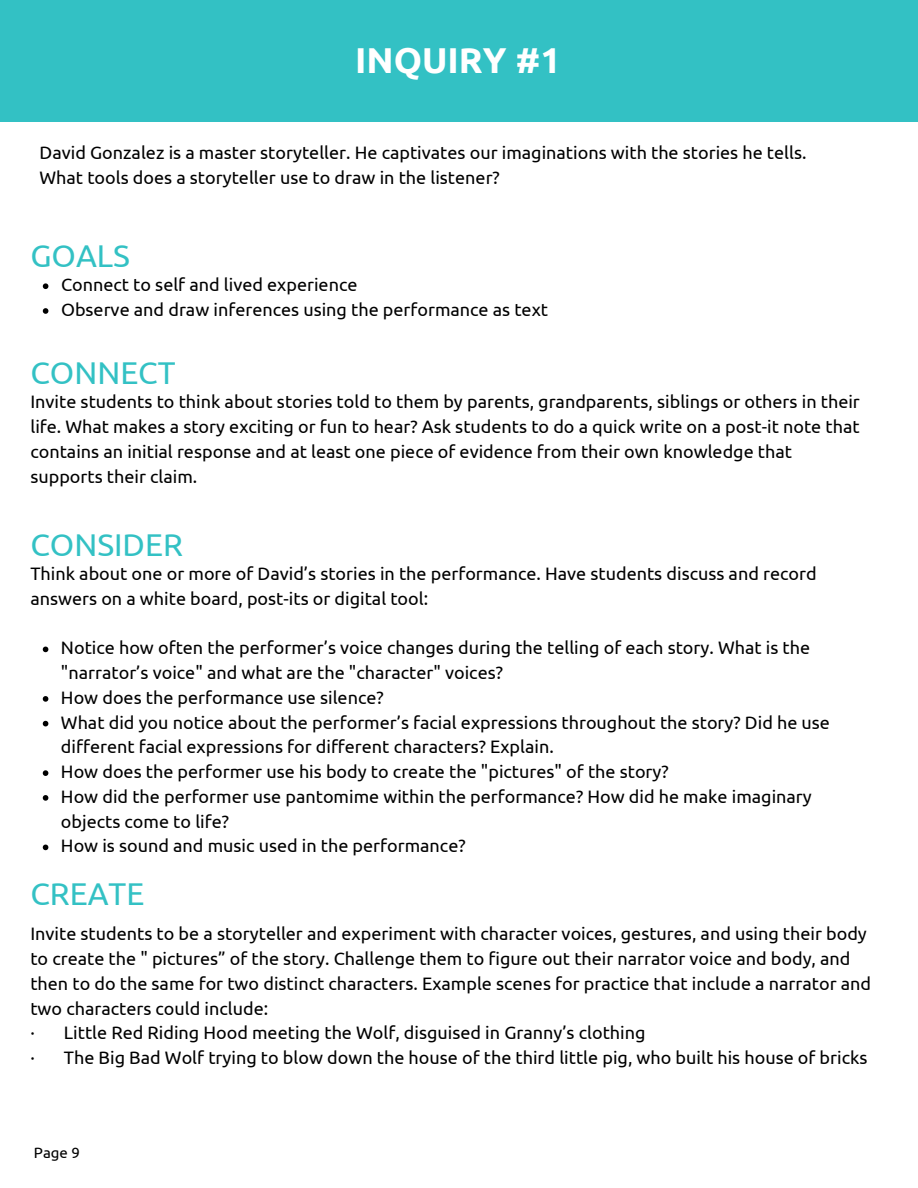
<style>
.page{position:relative;width:918px;height:1188px;background:#fff}
.page>*{position:absolute;margin:0;border:0;box-sizing:border-box;transform-origin:0 0}
.t1{font:700 36px "Ubuntu";color:#fff}
.t2{font:31.5px "Ubuntu";color:#33c1c4}
.t3{font:18px/24.8px "Ubuntu";color:#000}
.t4{font:15px "Ubuntu";color:#000}
</style>
<div class="page">
<div style="left:0;top:0;width:918px;height:121px;background:#33c1c4"></div>
<svg style="left:43px;top:283px;width:5px;height:6px"></svg>
<svg style="left:43px;top:308px;width:5px;height:6px"></svg>
<svg style="left:43px;top:647px;width:5px;height:5px"></svg>
<svg style="left:43px;top:696px;width:5px;height:6px"></svg>
<svg style="left:43px;top:721px;width:5px;height:5px"></svg>
<svg style="left:43px;top:770px;width:5px;height:6px"></svg>
<svg style="left:43px;top:795px;width:5px;height:6px"></svg>
<svg style="left:43px;top:845px;width:5px;height:5px"></svg>
<h1 class="t1" style="left:355px;top:38px;width:207px">INQUIRY #1</h1>
<p class="t3" style="left:40px;top:140px;width:768px">David Gonzalez is a master storyteller. He captivates our imaginations with the stories he tells.<br>What tools does a storyteller use to draw in the listener?</p>
<h2 class="t2" style="left:30px;top:237px;width:101px">GOALS</h2>
<p class="t3" style="left:61px;top:272px;width:489px">Connect to self and lived experience<br>Observe and draw inferences using the performance as text</p>
<h2 class="t2" style="left:30px;top:354px;width:147px">CONNECT</h2>
<p class="t3" style="left:30px;top:389px;width:831px">Invite students to think about stories told to them by parents, grandparents, siblings or others in their life. What makes a story exciting or fun to hear? Ask students to do a quick write on a post-it note that contains an initial response and at least one piece of evidence from their own knowledge that supports their claim.</p>
<h2 class="t2" style="left:30px;top:526px;width:154px">CONSIDER</h2>
<p class="t3" style="left:30px;top:561px;width:788px">Think about one or more of David’s stories in the performance. Have students discuss and record answers on a white board, post-its or digital tool:</p>
<p class="t3" style="left:61px;top:635px;width:771px">Notice how often the performer’s voice changes during the telling of each story. What is the "narrator’s voice" and what are the "character" voices?<br>How does the performance use silence?<br>What did you notice about the performer’s facial expressions throughout the story? Did he use different facial expressions for different characters? Explain.<br>How does the performer use his body to create the "pictures" of the story?<br>How did the performer use pantomime within the performance? How did he make imaginary objects come to life?<br>How is sound and music used in the performance?</p>
<h2 class="t2" style="left:30px;top:875px;width:115px">CREATE</h2>
<p class="t3" style="left:30px;top:921px;width:842px">Invite students to be a storyteller and experiment with character voices, gestures, and using their body to create the " pictures” of the story. Challenge them to figure out their narrator voice and body, and then to do the same for two distinct characters. Example scenes for practice that include a narrator and two characters could include:<br>· Little Red Riding Hood meeting the Wolf, disguised in Granny’s clothing<br>· The Big Bad Wolf trying to blow down the house of the third little pig, who built his house of bricks</p>
<p class="t4" style="left:34px;top:1143px;width:47px">Page 9</p>
</div>
